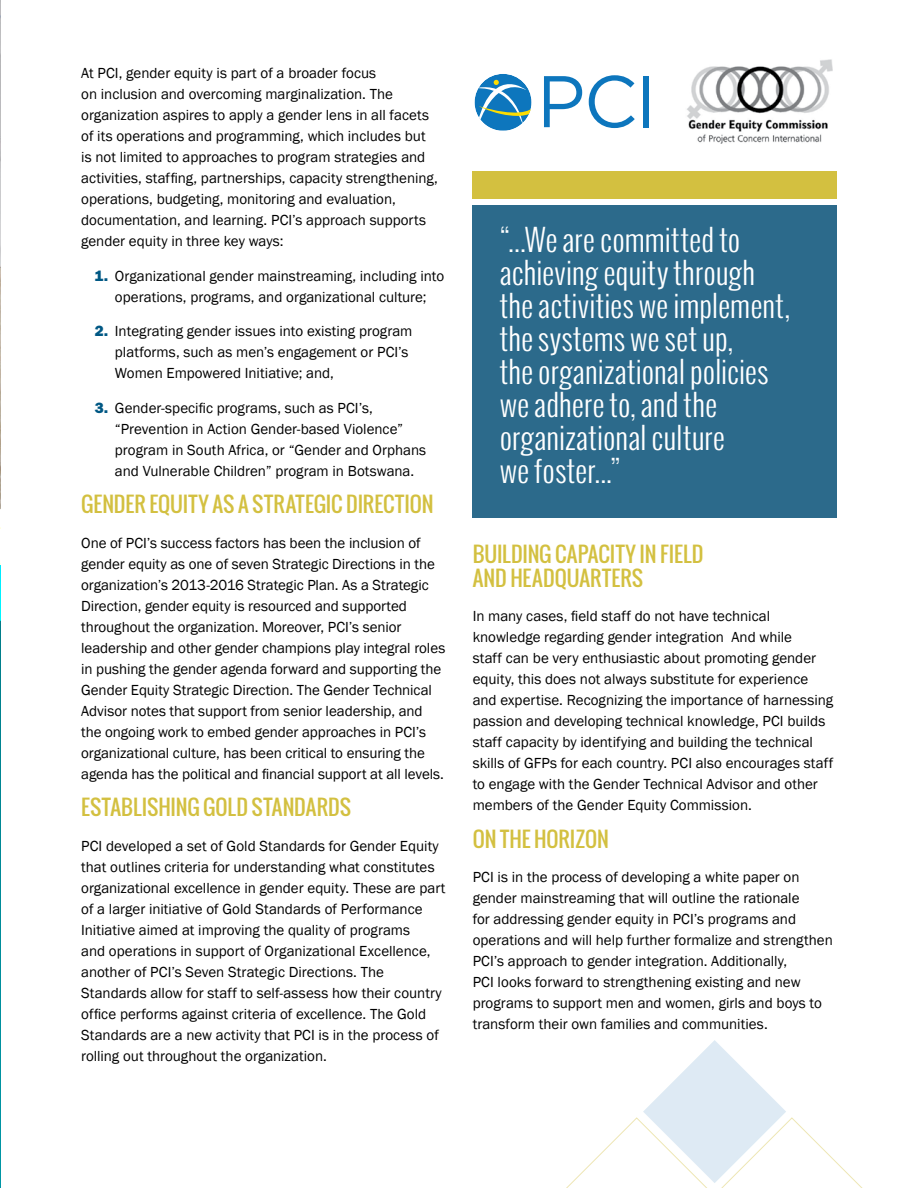
<style>
.page{position:relative;width:918px;height:1188px;background:#fff}
.page>*{position:absolute;margin:0;border:0;box-sizing:border-box;transform-origin:0 0}
.t1{font:300 30px/33px "Oswald";letter-spacing:-.005em;color:#fff}
.t2{font:21px/24px "Oswald";color:#d3c040}
.t3{font:15px/21px "Franklin Gothic";color:#000}
.s1{font-weight:800;color:#005884}
</style>
<div class="page">
<svg style="left:0;top:621px;width:1px;height:567px"></svg>
<hr style="left:0;top:1115px;width:1px;height:51px;background:#455560">
<div style="left:473px;top:206px;width:364px;height:312px;background:#2c6a8b"></div>
<div style="left:473px;top:171px;width:364px;height:28px;background:#d3c040"></div>
<img style="left:0;top:0;width:1px;height:509px">
<svg style="left:0;top:527px;width:1px;height:94px"></svg>
<svg style="left:566px;top:1040px;width:297px;height:148px"></svg>
<svg style="left:475px;top:74px;width:57px;height:57px"></svg>
<svg style="left:544px;top:76px;width:38px;height:51px"></svg>
<svg style="left:589px;top:75px;width:46px;height:53px"></svg>
<div style="left:643px;top:76px;width:6px;height:51px;background:#0d76bd"></div>
<img style="left:687px;top:59px;width:146px;height:85px">
<p class="t3" style="left:81px;top:63px;width:358px">At PCI, gender equity is part of a broader focus<br>on inclusion and overcoming marginalization. The organization aspires to apply a gender lens in all facets of its operations and programming, which includes but is not limited to approaches to program strategies and activities, staffing, partnerships, capacity strengthening, operations, budgeting, monitoring and evaluation, documentation, and learning. PCI’s approach supports gender equity in three key ways:</p>
<p class="t3" style="left:95px;top:265px;width:351px;text-align:center"><span class="s1">1.</span> Organizational gender mainstreaming, including into operations, programs, and organizational culture;</p>
<p class="t3" style="left:115px;top:321px;width:299px;text-indent:-20px"><span class="s1">2.</span> Integrating gender issues into existing program platforms, such as men’s engagement or PCI’s<br>Women Empowered Initiative; and,</p>
<p class="t3" style="left:115px;top:397px;width:313px;text-indent:-20px"><span class="s1">3.</span> Gender-specific programs, such as PCI’s, “Prevention in Action Gender-based Violence” program in South Africa, or “Gender and Orphans and Vulnerable Children” program in Botswana.</p>
<h2 class="t2" style="left:81px;top:492px;width:354px">GENDER EQUITY AS A STRATEGIC DIRECTION</h2>
<p class="t3" style="left:81px;top:532px;width:366px">One of PCI’s success factors has been the inclusion of gender equity as one of seven Strategic Directions in the organization’s 2013-2016 Strategic Plan. As a Strategic Direction, gender equity is resourced and supported throughout the organization. Moreover, PCI’s senior leadership and other gender champions play integral roles in pushing the gender agenda forward and supporting the Gender Equity Strategic Direction. The Gender Technical Advisor notes that support from senior leadership, and the ongoing work to embed gender approaches in PCI’s organizational culture, has been critical to ensuring the agenda has the political and financial support at all levels.</p>
<h2 class="t2" style="left:81px;top:795px;width:272px">ESTABLISHING GOLD STANDARDS</h2>
<p class="t3" style="left:81px;top:835px;width:366px">PCI developed a set of Gold Standards for Gender Equity that outlines criteria for understanding what constitutes organizational excellence in gender equity. These are part of a larger initiative of Gold Standards of Performance Initiative aimed at improving the quality of programs<br>and operations in support of Organizational Excellence, another of PCI’s Seven Strategic Directions. The Standards allow for staff to self-assess how their country office performs against criteria of excellence. The Gold Standards are a new activity that PCI is in the process of rolling out throughout the organization.</p>
<h1 class="t1" style="left:500px;top:223px;width:292px">“...We are committed to achieving equity through the activities we implement, the systems we set up,<br>the organizational policies we adhere to, and the organizational culture<br>we foster...”</h1>
<h2 class="t2" style="left:473px;top:542px;width:232px">BUILDING CAPACITY IN FIELD<br>AND HEADQUARTERS</h2>
<p class="t3" style="left:473px;top:606px;width:362px">In many cases, field staff do not have technical knowledge regarding gender integration And while<br>staff can be very enthusiastic about promoting gender equity, this does not always substitute for experience and expertise. Recognizing the importance of harnessing passion and developing technical knowledge, PCI builds staff capacity by identifying and building the technical skills of GFPs for each country. PCI also encourages staff to engage with the Gender Technical Advisor and other members of the Gender Equity Commission.</p>
<h2 class="t2" style="left:473px;top:827px;width:138px">ON THE HORIZON</h2>
<p class="t3" style="left:473px;top:867px;width:362px">PCI is in the process of developing a white paper on gender mainstreaming that will outline the rationale<br>for addressing gender equity in PCI’s programs and operations and will help further formalize and strengthen PCI’s approach to gender integration. Additionally,<br>PCI looks forward to strengthening existing and new programs to support men and women, girls and boys to transform their own families and communities.</p>
</div>
